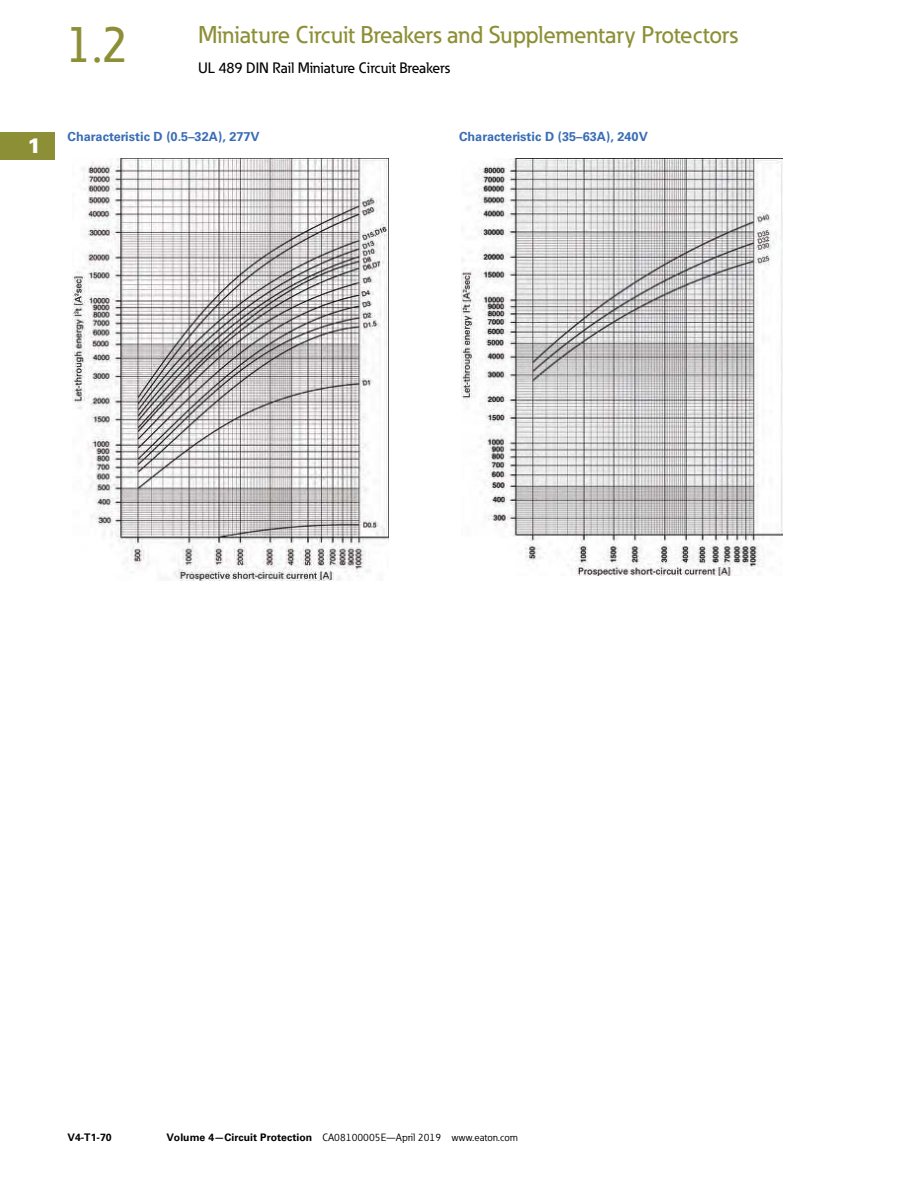
<style>
.page{position:relative;width:918px;height:1188px;background:#fff}
.page>*{position:absolute;margin:0;border:0;box-sizing:border-box;transform-origin:0 0}
.t1{font:500 51px "Eaton";color:#8d8f36}
.t2{font:500 24px "Eaton";color:#8d8f36}
.t3{font:900 21px "Univers LT Std";color:#fff}
.t4{font:500 15px "Eaton";color:#000}
.t5{font:700 12.75px "Univers LT Std";letter-spacing:.005em;color:#396cb5}
.t6{font:10.5px "Eaton";letter-spacing:.005em;color:#000}
.t7{font:700 10.5px "Univers LT Std";color:#000}
.s1{font-family:"Univers LT Std";font-weight:700}
</style>
<div class="page">
<div style="left:0;top:133px;width:54px;height:27px;background:#8d8f36"></div>
<svg style="left:54px;top:133px;width:1px;height:27px"></svg>
<hr style="left:0;top:160px;width:54px;height:1px;background:#8d8f36">
<img style="left:72px;top:158px;width:316px;height:422px">
<img style="left:462px;top:158px;width:320px;height:418px">
<h3 class="t3" style="left:28px;top:138px;width:15px">1</h3>
<h1 class="t1" style="left:65px;top:14px;width:65px">1.2</h1>
<h2 class="t2" style="left:198px;top:21px;width:541px">Miniature Circuit Breakers and Supplementary Protectors</h2>
<h3 class="t4" style="left:198px;top:59px;width:254px">UL 489 DIN Rail Miniature Circuit Breakers</h3>
<p class="t5" style="left:68px;top:132px;width:194px">Characteristic D (0.5–32A), 277V</p>
<p class="t5" style="left:459px;top:132px;width:190px">Characteristic D (35–63A), 240V</p>
<p class="t7" style="left:68px;top:1133px;width:46px">V4-T1-70</p>
<p class="t6" style="left:166px;top:1131px;width:353px"><span class="s1">Volume 4—Circuit Protection</span> CA08100005E—April 2019 www.eaton.com</p>
</div>
